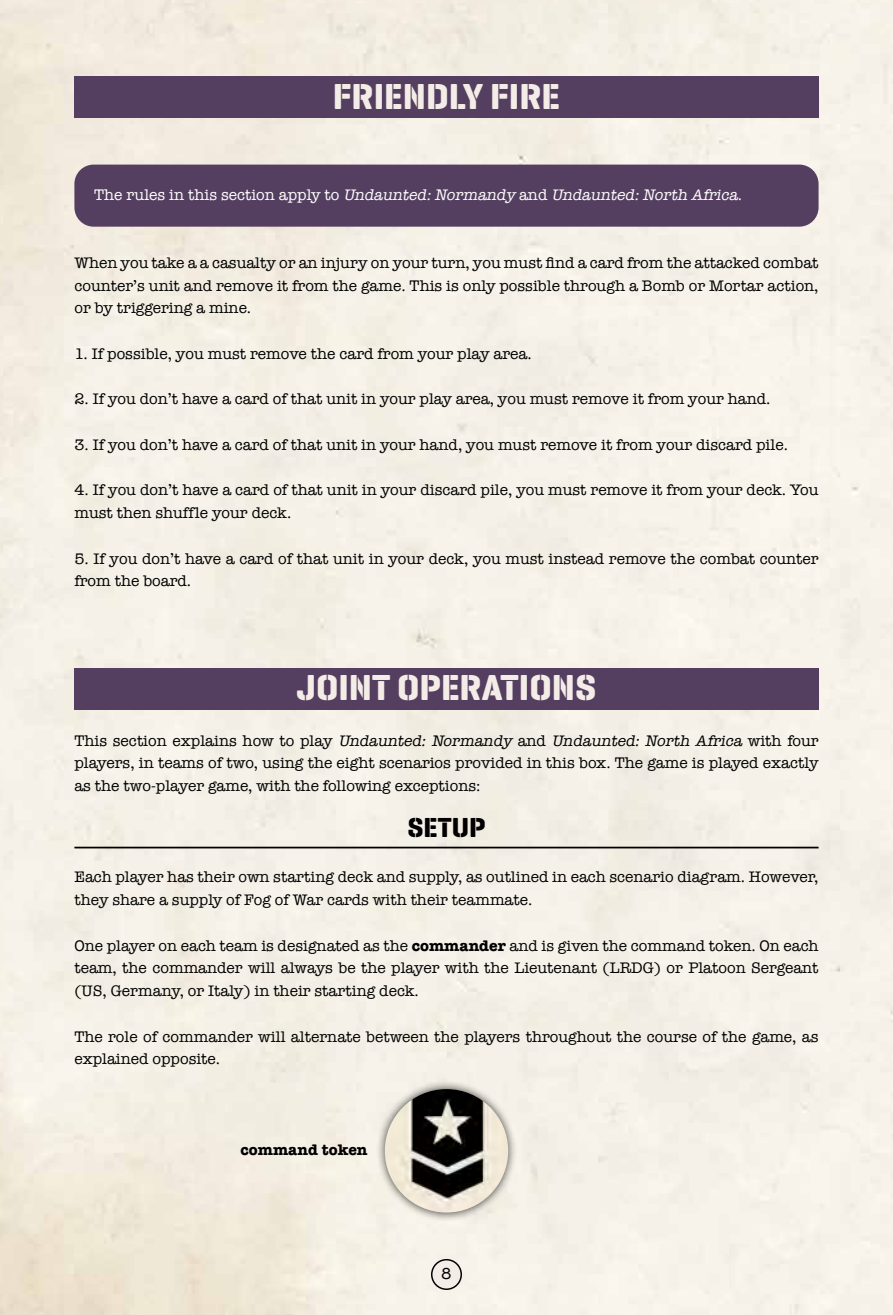
<style>
.page{position:relative;width:893px;height:1315px;background:#fff}
.page>*{position:absolute;margin:0;border:0;box-sizing:border-box;transform-origin:0 0}
.t1{font:700 36.75px "Geogrotesque Stencil B";color:#f4ede7}
.t2{font:700 28px "Geogrotesque Stencil B";color:#000}
.t3{font:16.45px "American Typewriter";color:#000}
.t4{font:15.75px/22.8px "American Typewriter";color:#000}
.t5{font:italic 15.75px "American Typewriter";color:#fff}
.t6{font:700 15.75px "American Typewriter";color:#000}
.s1{font-style:normal}
.s2{font-style:italic}
.s3{font-weight:700}
</style>
<div class="page">
<img style="left:0;top:0;width:893px;height:1315px">
<div style="left:432px;top:1259px;width:29px;height:30px;background:#f4ede7;border-radius:50%"></div>
<div style="left:431px;top:1259px;width:31px;height:31px;border:1px solid #000;border-radius:50%"></div>
<div style="left:74px;top:76px;width:745px;height:42px;background:#553f60"></div>
<div style="left:74px;top:667px;width:745px;height:42px;background:#553f60"></div>
<hr style="left:74px;top:846px;width:745px;height:2px;background:#000">
<div style="left:74px;top:165px;width:745px;height:62px;background:#553f60;border-radius:19px"></div>
<div style="left:375px;top:1079px;width:143px;height:143px;background:#000;opacity:.75"></div>
<img style="left:385px;top:1089px;width:123px;height:123px;border-radius:62px">
<h1 class="t1" style="left:333px;top:73px;width:229px">FRIENDLY FIRE</h1>
<p class="t5" style="left:94px;top:182px;width:649px"><span class="s1">T h e r u l e s i n t h i s s e c t i o n a p p ly t o</span> Undaunted:Normandy <span class="s1">a n d</span> Undaunted:North Africa<span class="s1">.</span></p>
<p class="t4" style="left:74px;top:251px;width:746px;text-align:justify">When you take a a casualty or an injury on your turn, you must find a card from the attacked combat counter’s unit and remove it from the game. This is only possible through a Bomb or Mortar action, or by triggering a mine.</p>
<p class="t4" style="left:74px;top:342px;width:459px">1. If possible, you must remove the card from your play area.</p>
<p class="t4" style="left:74px;top:387px;width:697px">2. If you don’t have a card of that unit in your play area, you must remove it from your hand.</p>
<p class="t4" style="left:74px;top:433px;width:715px">3. If you don’t have a card of that unit in your hand, you must remove it from your discard pile.</p>
<p class="t4" style="left:74px;top:478px;width:745px">4. If you don’t have a card of that unit in your discard pile, you must remove it from your deck. You must then shuffle your deck.</p>
<p class="t4" style="left:74px;top:546px;width:746px">5. If you don’t have a card of that unit in your deck, you must instead remove the combat counter from the board.</p>
<h1 class="t1" style="left:297px;top:665px;width:301px">JOINT OPERATIONS</h1>
<p class="t4" style="left:74px;top:728px;width:746px;text-align:justify">T h i s s e c t i o n e x p l a i n s h o w t o p l ay <span class="s2">Undaunted: Normandy</span> a n d <span class="s2">Undaunted: North Africa</span> w i t h fo u r players, in teams of two, using the eight scenarios provided in this box. The game is played exactly as the two-player game, with the following exceptions:</p>
<h2 class="t2" style="left:407px;top:809px;width:79px">SETUP</h2>
<p class="t4" style="left:74px;top:865px;width:746px">Each player has their own starting deck and supply, as outlined in each scenario diagram. However, they share a supply of Fog of War cards with their teammate.</p>
<p class="t4" style="left:74px;top:933px;width:746px;text-align:justify">One player on each team is designated as the <span class="s3">commander</span> and is given the command token. On each team, the commander will always be the player with the Lieutenant (LRDG) or Platoon Sergeant (US, Germany, or Italy) in their starting deck.</p>
<p class="t4" style="left:74px;top:1024px;width:746px">The role of commander will alternate between the players throughout the course of the game, as explained opposite.</p>
<p class="t6" style="left:241px;top:1136px;width:128px">command token</p>
<p class="t3" style="left:441px;top:1261px;width:12px">8</p>
</div>
